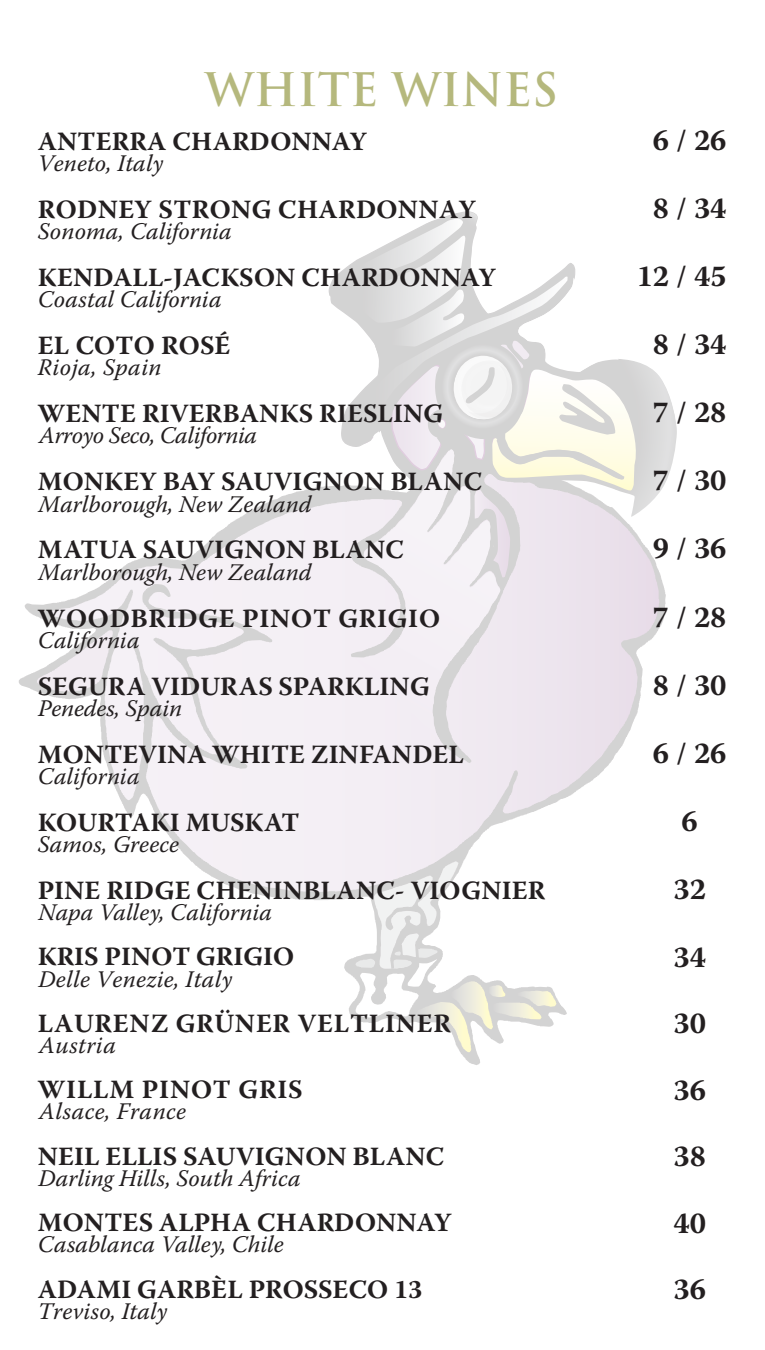
<style>
.page{position:relative;width:765px;height:1350px;background:#fff}
.page>*{position:absolute;margin:0;border:0;box-sizing:border-box;transform-origin:0 0}
.t1{font:700 45px "Trajan Pro";color:#b5b87d}
.t2{font:700 30px "Warnock Pro";color:#231f20}
.t3{font:700 26.25px "Warnock Pro";letter-spacing:.005em;color:#231f20}
.t4{font:700 26.25px "Warnock Pro";letter-spacing:.03em;color:#231f20}
.t5{font:italic 23.75px "Warnock Pro";color:#231f20}
.t6{font:italic 23.75px "Warnock Pro";letter-spacing:.02em;color:#231f20}
.t7{font:italic 23.75px "Warnock Pro";letter-spacing:-.02em;color:#231f20}
</style>
<div class="page">
<svg style="left:18px;top:486px;width:647px;height:579px"></svg>
<svg style="left:37px;top:630px;width:76px;height:61px"></svg>
<svg style="left:328px;top:211px;width:143px;height:233px"></svg>
<svg style="left:356px;top:861px;width:200px;height:191px"></svg>
<svg style="left:346px;top:212px;width:331px;height:399px"></svg>
<h1 class="t1" style="left:205px;top:62px;width:355px">WHITE WINES</h1>
<p class="t3" style="left:38px;top:125px;width:331px">ANTERRA CHARDONNAY</p>
<p class="t5" style="left:38px;top:149px;width:127px">Veneto, Italy</p>
<p class="t3" style="left:38px;top:194px;width:440px">RODNEY STRONG CHARDONNAY</p>
<p class="t5" style="left:38px;top:217px;width:196px">Sonoma, California</p>
<p class="t3" style="left:38px;top:262px;width:460px">KENDALL-JACKSON CHARDONNAY</p>
<p class="t5" style="left:38px;top:285px;width:185px">Coastal California</p>
<p class="t3" style="left:38px;top:330px;width:194px">EL COTO ROSÉ</p>
<p class="t6" style="left:38px;top:353px;width:125px">Rioja, Spain</p>
<p class="t3" style="left:38px;top:398px;width:407px">WENTE RIVERBANKS RIESLING</p>
<p class="t7" style="left:39px;top:421px;width:220px">Arroyo Seco, California</p>
<p class="t3" style="left:38px;top:466px;width:446px">MONKEY BAY SAUVIGNON BLANC</p>
<p class="t5" style="left:39px;top:489px;width:274px">Marlborough, New Zealand</p>
<p class="t3" style="left:38px;top:534px;width:368px">MATUA SAUVIGNON BLANC</p>
<p class="t5" style="left:39px;top:558px;width:274px">Marlborough, New Zealand</p>
<p class="t4" style="left:38px;top:602px;width:404px">WOODBRIDGE PINOT GRIGIO</p>
<p class="t5" style="left:38px;top:626px;width:103px">California</p>
<p class="t3" style="left:38px;top:670px;width:393px">SEGURA VIDURAS SPARKLING</p>
<p class="t5" style="left:38px;top:694px;width:145px">Penedes, Spain</p>
<p class="t3" style="left:38px;top:738px;width:428px">MONTEVINA WHITE ZINFANDEL</p>
<p class="t5" style="left:38px;top:762px;width:103px">California</p>
<p class="t3" style="left:38px;top:806px;width:263px">KOURTAKI MUSKAT</p>
<p class="t5" style="left:38px;top:830px;width:143px">Samos, Greece</p>
<p class="t3" style="left:38px;top:875px;width:509px">PINE RIDGE CHENINBLANC- VIOGNIER</p>
<p class="t5" style="left:39px;top:898px;width:235px">Napa Valley, California</p>
<p class="t3" style="left:38px;top:941px;width:258px">KRIS PINOT GRIGIO</p>
<p class="t5" style="left:38px;top:965px;width:195px">Delle Venezie, Italy</p>
<p class="t4" style="left:38px;top:1007px;width:415px">LAURENZ GRÜNER VELTLINER</p>
<p class="t6" style="left:39px;top:1031px;width:78px">Austria</p>
<p class="t4" style="left:38px;top:1074px;width:266px">WILLM PINOT GRIS</p>
<p class="t6" style="left:39px;top:1097px;width:149px">Alsace, France</p>
<p class="t3" style="left:38px;top:1140px;width:408px">NEIL ELLIS SAUVIGNON BLANC</p>
<p class="t5" style="left:38px;top:1164px;width:264px">Darling Hills, South Africa</p>
<p class="t3" style="left:38px;top:1207px;width:415px">MONTES ALPHA CHARDONNAY</p>
<p class="t5" style="left:38px;top:1230px;width:247px">Casablanca Valley, Chile</p>
<p class="t3" style="left:38px;top:1273px;width:386px">ADAMI GARBÈL PROSSECO 13</p>
<p class="t5" style="left:38px;top:1297px;width:131px">Treviso, Italy</p>
<p class="t2" style="left:653px;top:122px;width:75px">6 / 26</p>
<p class="t2" style="left:653px;top:190px;width:75px">8 / 34</p>
<p class="t2" style="left:637px;top:258px;width:91px">12 / 45</p>
<p class="t2" style="left:653px;top:326px;width:75px">8 / 34</p>
<p class="t2" style="left:653px;top:394px;width:75px">7 / 28</p>
<p class="t2" style="left:653px;top:462px;width:75px">7 / 30</p>
<p class="t2" style="left:653px;top:531px;width:75px">9 / 36</p>
<p class="t2" style="left:653px;top:599px;width:75px">7 / 28</p>
<p class="t2" style="left:653px;top:667px;width:75px">8 / 30</p>
<p class="t2" style="left:653px;top:735px;width:75px">6 / 26</p>
<p class="t2" style="left:682px;top:803px;width:18px">6</p>
<p class="t2" style="left:673px;top:871px;width:34px">32</p>
<p class="t2" style="left:673px;top:939px;width:34px">34</p>
<p class="t2" style="left:673px;top:1006px;width:34px">30</p>
<p class="t2" style="left:673px;top:1072px;width:34px">36</p>
<p class="t2" style="left:673px;top:1138px;width:34px">38</p>
<p class="t2" style="left:673px;top:1205px;width:34px">40</p>
<p class="t2" style="left:673px;top:1271px;width:34px">36</p>
</div>
